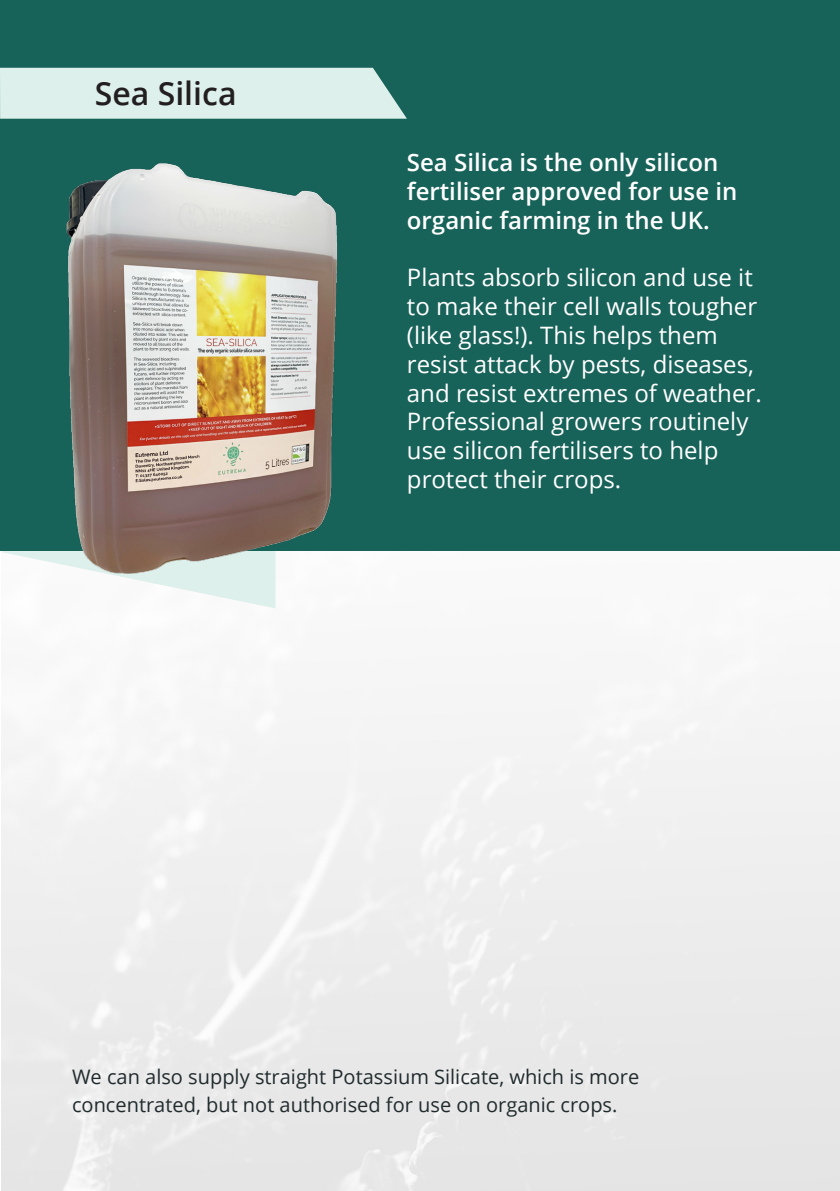
<style>
.page{position:relative;width:840px;height:1191px;background:#fff}
.page>*{position:absolute;margin:0;border:0;box-sizing:border-box;transform-origin:0 0}
.t1{font:600 32px "Open Sans";color:#231f20}
.t2{font:24px/28.8px "Open Sans";color:#fff}
.t3{font:600 24px/28.8px "Open Sans";color:#fff}
.t4{font:20px/28px "Open Sans";color:#212b2e}
</style>
<div class="page">
<img style="left:1px;top:550px;width:838px;height:641px">
<svg style="left:0;top:550px;width:275px;height:58px"></svg>
<div style="left:0;top:0;width:839px;height:550px;background:#176259"></div>
<div style="left:0;top:68px;width:406px;height:51px;background:#ddf0eb"></div>
<img style="left:35px;top:163px;width:325px;height:432px">
<p class="t1" style="left:95px;top:72px;width:143px">Sea Silica</p>
<p class="t3" style="left:406px;top:147px;width:332px">Sea Silica is the only silicon fertiliser approved for use in organic farming in the UK.</p>
<p class="t2" style="left:406px;top:263px;width:356px">Plants absorb silicon and use it to make their cell walls tougher (like glass!). This helps them resist attack by pests, diseases, and resist extremes of weather.<br>Professional growers routinely use silicon fertilisers to help protect their crops.</p>
<p class="t4" style="left:72px;top:1062px;width:568px">We can also supply straight Potassium Silicate, which is more concentrated, but not authorised for use on organic crops.</p>
</div>
